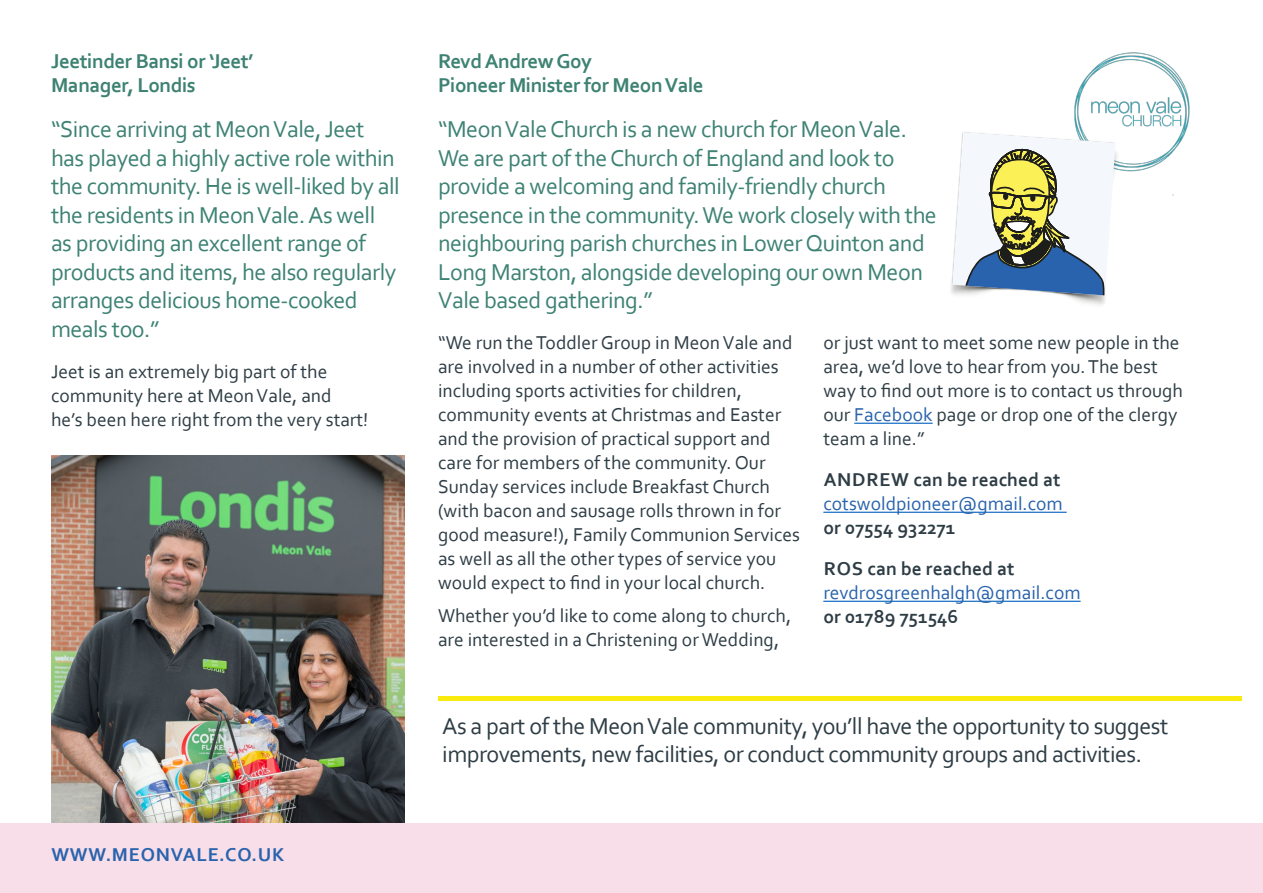
<style>
.page{position:relative;width:1263px;height:893px;background:#fff}
.page>*{position:absolute;margin:0;border:0;box-sizing:border-box;transform-origin:0 0}
.t1{font:24px/28.5px "Corbel";letter-spacing:-.02em;color:#3d8273}
.t2{font:24px/28.5px "Corbel";letter-spacing:-.02em;color:#2e3d45}
.t3{font:700 21px/24px "Corbel";letter-spacing:-.02em;color:#3d8273}
.t4{font:19.5px/24px "Corbel";color:#2e3d45}
.t5{font:700 19.5px/41px "Corbel";color:#2e3d45}
.t6{font:19.5px "Corbel";color:#2963ad}
.t7{font:700 19.5px "Corbel";letter-spacing:.04em;color:#2963ad}
.s1{color:#2963ad}
</style>
<div class="page">
<img style="left:51px;top:455px;width:354px;height:368px">
<hr style="left:854px;top:423px;width:79px;height:1px;background:#0563c1">
<hr style="left:823px;top:512px;width:244px;height:1px;background:#0563c1">
<hr style="left:823px;top:601px;width:257px;height:1px;background:#0563c1">
<div style="left:438px;top:696px;width:804px;height:5px;background:#faeb0f"></div>
<img style="left:1074px;top:52px;width:116px;height:120px">
<img style="left:951px;top:123px;width:174px;height:182px">
<svg style="left:952px;top:132px;width:163px;height:163px"></svg>
<div style="left:1030px;top:194px;width:5px;height:8px;background:#1d1d1b;border-radius:50%"></div>
<div style="left:0;top:823px;width:1263px;height:70px;background:#f7dee8"></div>
<p class="t3" style="left:51px;top:48px;width:204px">Jeetinder Bansi or ‘Jeet’<br>Manager, Londis</p>
<p class="t1" style="left:51px;top:115px;width:350px">“Since arriving at Meon Vale, Jeet has played a highly active role within the community. He is well-liked by all the residents in Meon Vale. As well as providing an excellent range of products and items, he also regularly arranges delicious home-cooked meals too.”</p>
<p class="t4" style="left:51px;top:359px;width:319px">Jeet is an extremely big part of the community here at Meon Vale, and<br>he’s been here right from the very start!</p>
<p class="t7" style="left:51px;top:842px;width:235px">WWW.MEONVALE.CO.UK</p>
<p class="t3" style="left:438px;top:48px;width:267px">Revd Andrew Goy<br>Pioneer Minister for Meon Vale</p>
<p class="t1" style="left:438px;top:115px;width:500px">“Meon Vale Church is a new church for Meon Vale.<br>We are part of the Church of England and look to provide a welcoming and family-friendly church presence in the community. We work closely with the neighbouring parish churches in Lower Quinton and Long Marston, alongside developing our own Meon Vale based gathering.”</p>
<p class="t4" style="left:438px;top:330px;width:364px">“We run the Toddler Group in Meon Vale and are involved in a number of other activities including sports activities for children, community events at Christmas and Easter and the provision of practical support and care for members of the community. Our Sunday services include Breakfast Church (with bacon and sausage rolls thrown in for good measure!), Family Communion Services as well as all the other types of service you would expect to find in your local church.</p>
<p class="t4" style="left:438px;top:603px;width:355px">Whether you’d like to come along to church, are interested in a Christening or Wedding,</p>
<p class="t4" style="left:823px;top:330px;width:361px">or just want to meet some new people in the area, we’d love to hear from you. The best way to find out more is to contact us through our <span class="s1">Facebook</span> page or drop one of the clergy team a line.”</p>
<p class="t5" style="left:824px;top:459px;width:238px">ANDREW can be reached at</p>
<p class="t6" style="left:823px;top:492px;width:241px">cotswoldpioneer@gmail.com</p>
<p class="t5" style="left:823px;top:507px;width:193px">or 07554 932271<br>ROS can be reached at</p>
<p class="t6" style="left:823px;top:581px;width:259px">revdrosgreenhalgh@gmail.com</p>
<p class="t5" style="left:823px;top:596px;width:136px">or 01789 751546</p>
<p class="t2" style="left:442px;top:711px;width:728px">As a part of the Meon Vale community, you’ll have the opportunity to suggest improvements, new facilities, or conduct community groups and activities.</p>
</div>
